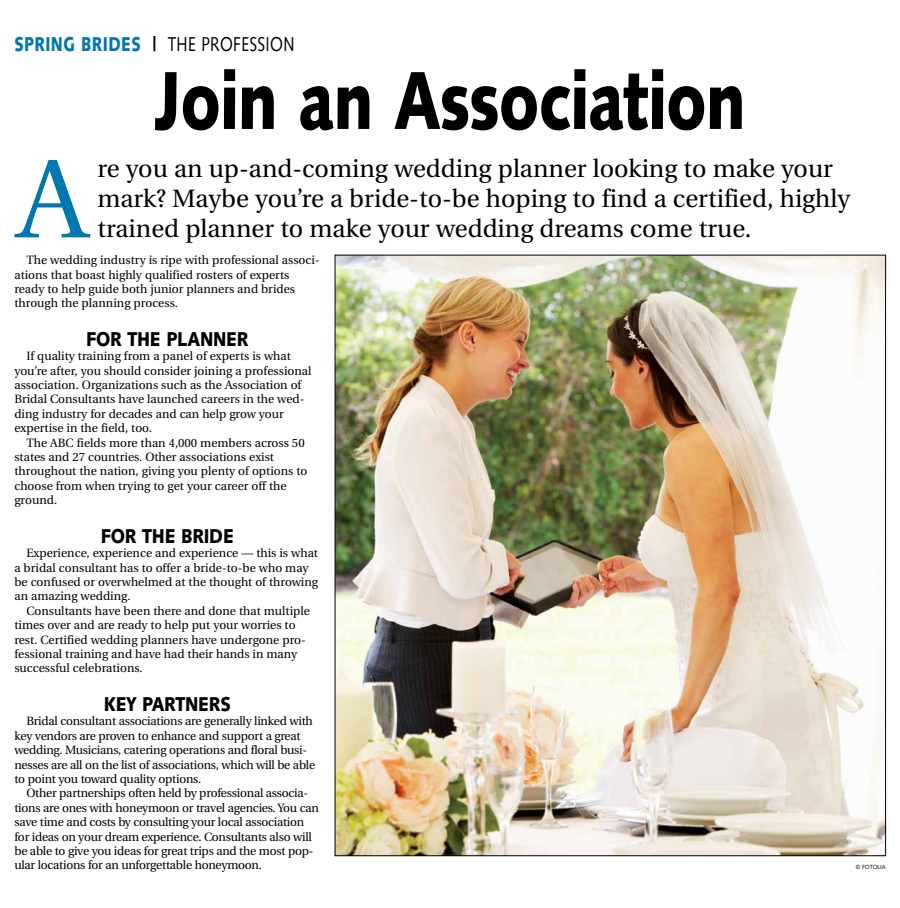
<style>
.page{position:relative;width:900px;height:908px;background:#fff}
.page>*{position:absolute;margin:0;border:0;box-sizing:border-box;transform-origin:0 0}
.t1{font:111.7px "Utopia";color:#0077b1}
.t2{font:900 82px "Syntax";letter-spacing:-.015em;color:#000;scale:.77 1}
.t3{font:25px/30px "Utopia";color:#000}
.t4{font:900 20px "Syntax";letter-spacing:-.015em;color:#000;scale:.86 1}
.t5{font:20px "Syntax";letter-spacing:.025em;color:#000;scale:.77 1}
.t6{font:12px/14.4px "Utopia";color:#000}
.t7{font:12px/14.4px "Utopia";letter-spacing:-.02em;color:#000}
.t8{font:6px "Syntax";letter-spacing:-.01em;color:#000;scale:.95 1}
.s1{font-weight:900;color:#0077b1}
.s2{font-weight:900}
</style>
<div class="page">
<img style="left:337px;top:257px;width:547px;height:596px">
<h3 class="t5" style="left:14px;top:32px;width:365px"><span class="s1">SPRING BRIDES</span> <span class="s2">|</span> THE PROFESSION</h3>
<h2 class="t2" style="left:154px;top:52px;width:770px">Join an Association</h2>
<h1 class="t1" style="left:18px;top:138px;width:72px">A</h1>
<h3 class="t3" style="left:98px;top:154px;width:754px">re you an up-and-coming wedding planner looking to make your mark? Maybe you’re a bride-to-be hoping to find a certified, highly trained planner to make your wedding dreams come true.</h3>
<p class="t6" style="left:14px;top:253px;width:307px;text-indent:12px">The wedding industry is ripe with professional associ&shy;ations that boast highly qualified rosters of experts ready to help guide both junior planners and brides through the planning process.</p>
<h3 class="t4" style="left:86px;top:327px;width:190px">FOR THE PLANNER</h3>
<p class="t6" style="left:14px;top:349px;width:299px;text-indent:12px">If quality training from a panel of experts is what you’re after, you should consider joining a professional association. Organizations such as the Association of Bridal Consultants have launched careers in the wed&shy;ding industry for decades and can help grow your expertise in the field, too.</p>
<p class="t6" style="left:14px;top:435px;width:295px;text-indent:12px">The ABC fields more than 4,000 members across 50 states and 27 countries. Other associations exist throughout the nation, giving you plenty of options to choose from when trying to get your career off the ground.</p>
<h3 class="t4" style="left:101px;top:523px;width:156px">FOR THE BRIDE</h3>
<p class="t6" style="left:14px;top:546px;width:305px;text-indent:12px">Experience, experience and experience — this is what a bridal consultant has to offer a bride-to-be who may be confused or overwhelmed at the thought of throwing an amazing wedding.</p>
<p class="t6" style="left:14px;top:603px;width:297px;text-indent:12px">Consultants have been there and done that multiple times over and are ready to help put your worries to rest. Certified wedding planners have undergone pro&shy;fessional training and have had their hands in many successful celebrations.</p>
<h3 class="t4" style="left:104px;top:691px;width:149px">KEY PARTNERS</h3>
<p class="t7" style="left:14px;top:714px;width:302px;text-indent:12px">Bridal consultant associations are generally linked with key vendors are proven to enhance and support a great wedding. Musicians, catering operations and floral busi&shy;nesses are all on the list of associations, which will be able to point you toward quality options.</p>
<p class="t7" style="left:14px;top:786px;width:306px;text-indent:12px">Other partnerships often held by professional associa&shy;tions are ones with honeymoon or travel agencies. You can save time and costs by consulting your local association for ideas on your dream experience. Consultants also will be able to give you ideas for great trips and the most pop&shy;ular locations for an unforgettable honeymoon.</p>
<p class="t8" style="left:856px;top:863px;width:33px">© FOTOLIA</p>
</div>
